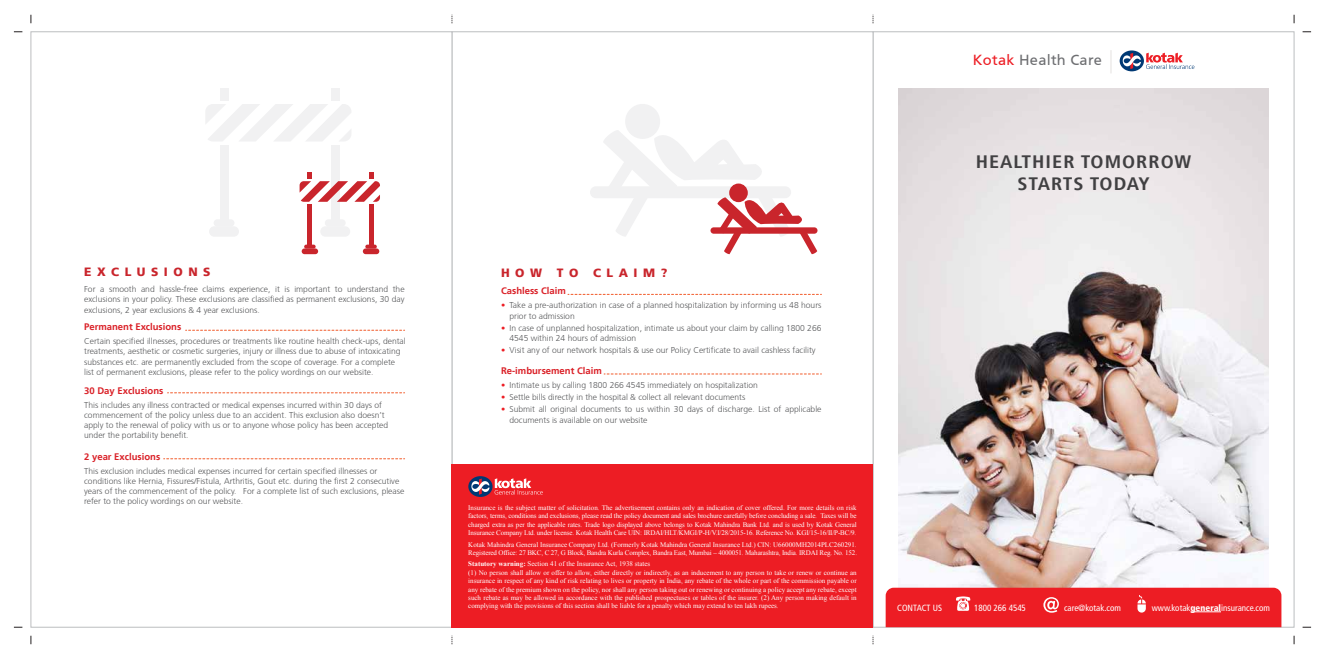
<style>
.page{position:relative;width:1325px;height:659px;background:#fff}
.page>*{position:absolute;margin:0;border:0;box-sizing:border-box;transform-origin:0 0}
.t1{font:700 condensed 18px/22px "Frutiger LT";letter-spacing:.05em;color:#414042;text-align:center;scale:1.12 1}
.t2{font:14.6px "Frutiger Roman";letter-spacing:.015em;color:#6d6e71}
.t3{font:900 12px "Frutiger LT";letter-spacing:.46em;color:#c9252c}
.t4{font:700 9.5px "Frutiger LT";color:#da2128}
.t5{font:condensed 9px "Frutiger LT";color:#fff}
.t6{font:300 8.5px/10.2px "Frutiger CE";color:#58595b}
.t7{font:7px/8.4px "Times New Roman";color:#fff}
.s1{color:#ed1d24}
.s2{font-weight:700}
.s3{font-weight:900}
</style>
<div class="page">
<div style="left:872px;top:31px;width:422px;height:597px;background:#fff;border:1px solid #bcbec0"></div>
<img style="left:898px;top:89px;width:370px;height:499px">
<div style="left:451px;top:31px;width:422px;height:597px;background:#fff;border:1px solid #bcbec0"></div>
<div style="left:30px;top:31px;width:422px;height:597px;background:#fff;border:1px solid #bcbec0"></div>
<svg style="left:568px;top:294px;width:253px;height:1px"></svg>
<svg style="left:604px;top:374px;width:217px;height:1px"></svg>
<svg style="left:186px;top:330px;width:219px;height:1px"></svg>
<svg style="left:167px;top:392px;width:238px;height:1px"></svg>
<svg style="left:164px;top:458px;width:241px;height:1px"></svg>
<div style="left:452px;top:464px;width:421px;height:163px;background:#ed1d24"></div>
<svg style="left:468px;top:476px;width:24px;height:21px"></svg>
<svg style="left:471px;top:478px;width:72px;height:17px"></svg>
<svg style="left:1119px;top:50px;width:25px;height:21px"></svg>
<svg style="left:1122px;top:53px;width:72px;height:16px"></svg>
<svg style="left:1110px;top:50px;width:1px;height:23px"></svg>
<div style="left:885px;top:588px;width:396px;height:39px;background:#ed1d24"></div>
<div style="left:590px;top:186px;width:201px;height:12px;background:#f1f1f2;border-radius:6px"></div>
<div style="left:625px;top:104px;width:35px;height:35px;background:#f1f1f2;border-radius:50%"></div>
<svg style="left:206px;top:104px;width:145px;height:37px"></svg>
<div style="left:220px;top:88px;width:8px;height:12px;background:#f1f1f2"></div>
<div style="left:331px;top:88px;width:9px;height:12px;background:#f1f1f2"></div>
<div style="left:220px;top:145px;width:8px;height:76px;background:#f1f1f2"></div>
<div style="left:331px;top:145px;width:9px;height:76px;background:#f1f1f2"></div>
<div style="left:214px;top:219px;width:20px;height:8px;background:#f1f1f2;border-radius:4px"></div>
<div style="left:209px;top:226px;width:30px;height:11px;background:#f1f1f2;border-radius:5px"></div>
<div style="left:325px;top:219px;width:21px;height:8px;background:#f1f1f2;border-radius:4px"></div>
<div style="left:320px;top:226px;width:30px;height:11px;background:#f1f1f2;border-radius:5px"></div>
<svg style="left:300px;top:172px;width:80px;height:30px"></svg>
<div style="left:307px;top:204px;width:5px;height:41px;background:#c9252c"></div>
<hr style="left:369px;top:204px;width:4px;height:41px;background:#c9252c">
<hr style="left:304px;top:245px;width:12px;height:4px;background:#c9252c;border-radius:2px">
<div style="left:302px;top:248px;width:16px;height:6px;background:#c9252c;border-radius:3px"></div>
<hr style="left:365px;top:245px;width:12px;height:4px;background:#c9252c;border-radius:2px">
<div style="left:363px;top:248px;width:16px;height:6px;background:#c9252c;border-radius:3px"></div>
<svg style="left:603px;top:130px;width:214px;height:124px"></svg>
<h3 class="t3" style="left:84px;top:264px;width:128px">EXCLUSIONS</h3>
<p class="t6" style="left:84px;top:284px;width:322px;text-align:justify">For a smooth and hassle-free claims experience, it is important to understand the exclusions in your policy. These exclusions are classified as permanent exclusions, 30 day exclusions, 2 year exclusions &amp; 4 year exclusions.</p>
<p class="t4" style="left:84px;top:321px;width:99px">Permanent Exclusions</p>
<p class="t6" style="left:84px;top:336px;width:323px">Certain specified illnesses, procedures or treatments like routine health check-ups, dental treatments, aesthetic or cosmetic surgeries, injury or illness due to abuse of intoxicating substances etc. are permanently excluded from the scope of coverage. For a complete list of permanent exclusions, please refer to the policy wordings on our website.</p>
<p class="t4" style="left:84px;top:385px;width:81px">30 Day Exclusions</p>
<p class="t6" style="left:84px;top:399px;width:306px">This includes any illness contracted or medical expenses incurred within 30 days of commencement of the policy unless due to an accident. This exclusion also doesn’t apply to the renewal of policy with us or to anyone whose policy has been accepted under the portability benefit.</p>
<p class="t4" style="left:84px;top:451px;width:78px">2 year Exclusions</p>
<p class="t6" style="left:84px;top:465px;width:322px">This exclusion includes medical expenses incurred for certain specified illnesses or conditions like Hernia, Fissures/Fistula, Arthritis, Gout etc. during the first 2 consecutive years of the commencement of the policy. For a complete list of such exclusions, please refer to the policy wordings on our website.</p>
<h3 class="t3" style="left:501px;top:265px;width:168px">HOW TO CLAIM?</h3>
<p class="t6" style="left:509px;top:300px;width:313px;text-indent:-8px"><span class="s1">•</span> Take a pre-authorization in case of a planned hospitalization by informing us 48 hours prior to admission</p>
<p class="t6" style="left:509px;top:322px;width:313px;text-indent:-8px"><span class="s1">•</span> In case of unplanned hospitalization, intimate us about your claim by calling 1800 266<br>4545 within 24 hours of admission</p>
<p class="t6" style="left:501px;top:345px;width:316px"><span class="s1">•</span> Visit any of our network hospitals &amp; use our Policy Certificate to avail cashless facility</p>
<p class="t4" style="left:501px;top:285px;width:66px">Cashless Claim</p>
<p class="t4" style="left:501px;top:365px;width:102px">Re-imbursement Claim</p>
<p class="t6" style="left:501px;top:380px;width:258px"><span class="s1">•</span> Intimate us by calling 1800 266 4545 immediately on hospitalization</p>
<p class="t6" style="left:501px;top:392px;width:246px"><span class="s1">•</span> Settle bills directly in the hospital &amp; collect all relevant documents</p>
<p class="t6" style="left:509px;top:404px;width:313px;text-indent:-8px"><span class="s1">•</span> Submit all original documents to us within 30 days of discharge. List of applicable documents is available on our website</p>
<p class="t7" style="left:468px;top:503px;width:390px;text-align:justify">Insurance is the subject matter of solicitation. The advertisement contains only an indication of cover offered. For more details on risk factors, terms, conditions and exclusions, please read the policy document and sales brochure carefully before concluding a sale. Taxes will be charged extra as per the applicable rates. Trade logo displayed above belongs to Kotak Mahindra Bank Ltd. and is used by Kotak General Insurance Company Ltd. under license. Kotak Health Care UIN: IRDAI/HLT/KMGI/P-H/V.I/28/2015-16. Reference No. KGI/15-16/II/P-BC/9.</p>
<p class="t7" style="left:468px;top:540px;width:390px">Kotak Mahindra General Insurance Company Ltd. (Formerly Kotak Mahindra General Insurance Ltd.) CIN: U66000MH2014PLC260291.<br>Registered Office: 27 BKC, C 27, G Block, Bandra Kurla Complex, Bandra East, Mumbai – 4000051. Maharashtra, India. IRDAI Reg. No. 152.</p>
<p class="t7" style="left:468px;top:560px;width:390px"><span class="s2">Statutory warning:</span> Section 41 of the Insurance Act, 1938 states<br>(1) No person shall allow or offer to allow, either directly or indirectly, as an inducement to any person to take or renew or continue an insurance in respect of any kind of risk relating to lives or property in India, any rebate of the whole or part of the commission payable or any rebate of the premium shown on the policy, nor shall any person taking out or renewing or continuing a policy accept any rebate, except such rebate as may be allowed in accordance with the published prospectuses or tables of the insurer. (2) Any person making default in complying with the provisions of this section shall be liable for a penalty which may extend to ten lakh rupees.</p>
<h2 class="t2" style="left:972px;top:52px;width:131px"><span class="s1">Kotak</span> Health Care</h2>
<h1 class="t1" style="left:976px;top:151px;width:194px">HEALTHIER TOMORROW<br>STARTS TODAY</h1>
<p class="t5" style="left:897px;top:602px;width:46px">CONTACT US</p>
<p class="t5" style="left:974px;top:602px;width:53px">1800 266 4545</p>
<p class="t5" style="left:1064px;top:602px;width:58px">care@kotak.com</p>
<p class="t5" style="left:1151px;top:602px;width:120px">www.kotak<span class="s3">general</span>insurance.com</p>
</div>
